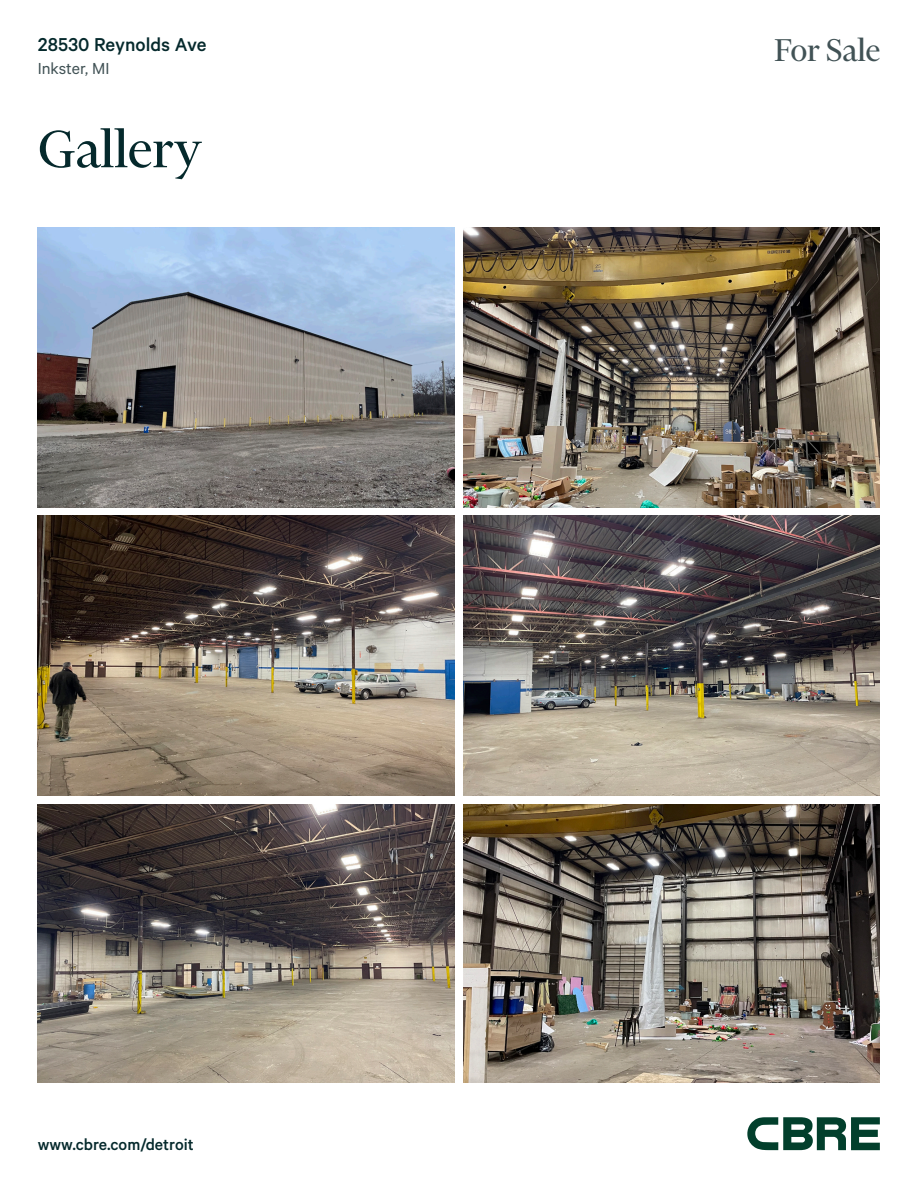
<style>
.page{position:relative;width:918px;height:1188px;background:#fff}
.page>*{position:absolute;margin:0;border:0;box-sizing:border-box;transform-origin:0 0}
.Heading_Small{font:60px "Financier Display";color:#05292c}
.t1{font:36px "Financier Display";color:#415255}
.t2{font:500 21px "Calibre";color:#05292c}
.t3{font:500 18px "Calibre";color:#05292c}
.t4{font:18px "Calibre";color:#415255}
</style>
<div class="page">
<svg style="left:747px;top:1117px;width:133px;height:33px"></svg>
<img style="left:464px;top:227px;width:416px;height:280px">
<img style="left:38px;top:227px;width:416px;height:280px">
<img style="left:38px;top:516px;width:416px;height:280px">
<img style="left:464px;top:516px;width:416px;height:280px">
<img style="left:38px;top:804px;width:416px;height:279px">
<img style="left:464px;top:804px;width:416px;height:279px">
<p class="t2" style="left:38px;top:33px;width:170px">28530 Reynolds Ave</p>
<p class="t4" style="left:38px;top:58px;width:73px">Inkster, MI</p>
<p class="Heading_Small" style="left:38px;top:118px;width:166px">Gallery</p>
<p class="t3" style="left:38px;top:1134px;width:158px">www.cbre.com/detroit</p>
<p class="t1" style="left:775px;top:32px;width:107px">For Sale</p>
</div>
